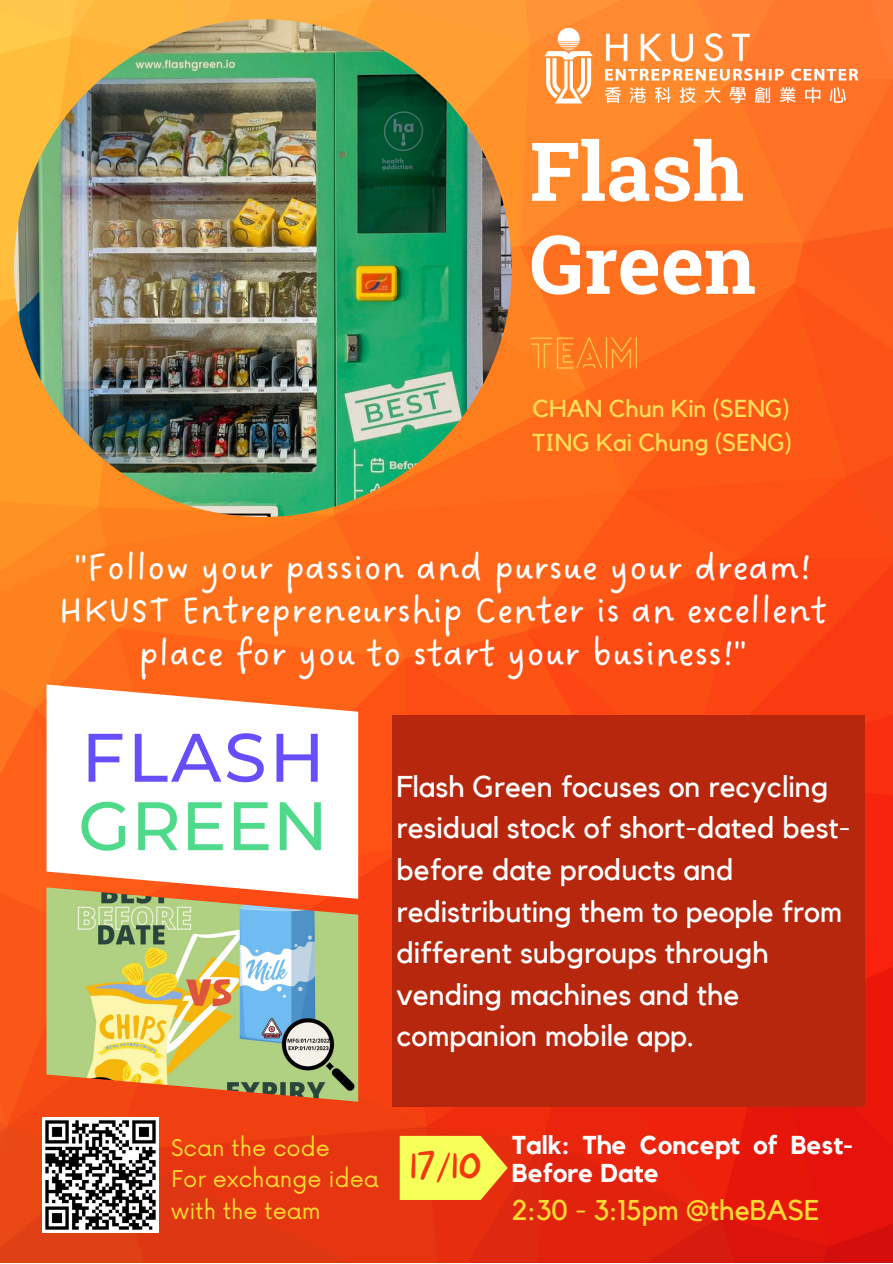
<style>
.page{position:relative;width:893px;height:1264px;background:#fff}
.page>*{position:absolute;margin:0;border:0;box-sizing:border-box;transform-origin:0 0}
.t1{font:700 81.15px/93px "Roboto Slab";color:#fff}
.t2{font:300 41.85px "Lovelo Line";color:#ffde59}
.t3{font:39px/43.2px "DO Sans Regular";color:#fff;text-align:center}
.t4{font:100 34.5px "More Sugar";color:#f33810}
.t5{font:30px/41.5px "Kollektif";color:#fff}
.t6{font:28.5px "Kollektif";color:#ffdb31}
.t7{font:700 25.8px/28px "Kollektif";color:#fff}
.t8{font:24.45px/33.8px "Kollektif";color:#ffde59}
.t9{font:22.5px/31.5px "Now";color:#ffdb31}
</style>
<div class="page">
<img style="left:0;top:0;width:892px;height:1262px">
<img style="left:14px;top:19px;width:497px;height:498px;border-radius:50%">
<img style="left:539px;top:0;width:326px;height:139px">
<div style="left:392px;top:715px;width:472px;height:392px;background:#b6270d"></div>
<img style="left:46px;top:684px;width:312px;height:203px">
<img style="left:46px;top:887px;width:312px;height:214px">
<svg style="left:399px;top:1135px;width:108px;height:64px"></svg>
<img style="left:43px;top:1116px;width:116px;height:116px">
<h1 class="t1" style="left:530px;top:123px;width:227px">Flash<br>Green</h1>
<h2 class="t2" style="left:530px;top:337px;width:112px">TEAM</h2>
<p class="t8" style="left:532px;top:392px;width:261px">CHAN Chun Kin (SENG)<br>TING Kai Chung (SENG)</p>
<h3 class="t3" style="left:58px;top:547px;width:770px">"Follow your passion and pursue your dream!<br>HKUST Entrepreneurship Center is an excellent place for you to start your business!"</h3>
<p class="t5" style="left:396px;top:766px;width:455px">Flash Green focuses on recycling residual stock of short-dated best&shy;before date products and redistributing them to people from different subgroups through vending machines and the companion mobile app.</p>
<p class="t9" style="left:171px;top:1132px;width:209px">Scan the code<br>For exchange idea with the team</p>
<p class="t7" style="left:511px;top:1131px;width:343px">Talk: The Concept of Best-<br>Before Date</p>
<p class="t4" style="left:410px;top:1145px;width:73px">17/10</p>
<p class="t6" style="left:511px;top:1196px;width:309px">2:30 - 3:15pm @theBASE</p>
</div>
